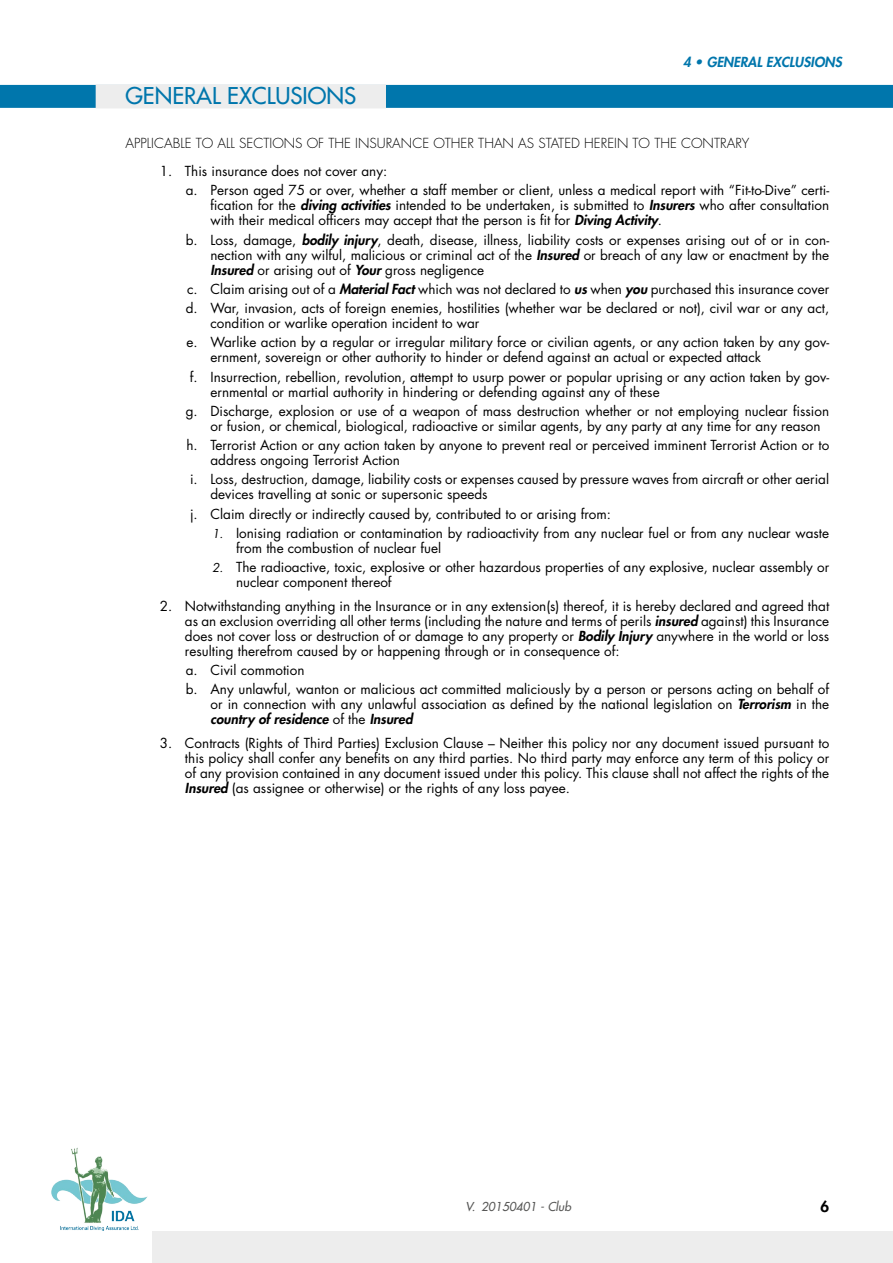
<style>
.page{position:relative;width:893px;height:1263px;background:#fff}
.page>*{position:absolute;margin:0;border:0;box-sizing:border-box;transform-origin:0 0}
.t1{font:500 22.5px "Futura Std";color:#0076ac}
.t2{font:800 15px "Futura Std";color:#000}
.t3{font:13.5px/15px "Futura Std";color:#000}
.t4{font:300 13.5px "Futura Std";color:#000}
.t5{font:italic 800 13.5px "Futura Std";color:#0076ac}
.t6{font:italic 500 12px "Futura Std";color:#575756}
.s1{font-weight:800;font-style:italic}
.s2{font-style:italic;font-size:12px}
</style>
<div class="page">
<div style="left:152px;top:1231px;width:741px;height:32px;background:#ededed"></div>
<img style="left:51px;top:1148px;width:97px;height:82px">
<div style="left:0;top:85px;width:893px;height:23px;background:#0076ac"></div>
<div style="left:96px;top:84px;width:290px;height:24px;background:#ededed"></div>
<p class="t5" style="left:683px;top:54px;width:160px">4 • GENERAL EXCLUSIONS</p>
<h1 class="t1" style="left:125px;top:81px;width:232px">GENERAL EXCLUSIONS</h1>
<p class="t4" style="left:125px;top:135px;width:625px">APPLICABLE TO ALL SECTIONS OF THE INSURANCE OTHER THAN AS STATED HEREIN TO THE CONTRARY</p>
<p class="t3" style="left:186px;top:162px;width:645px;line-height:19.2px;text-indent:-26px">1. This insurance does not cover any:<br>a. Person aged 75 or over, whether a staff member or client, unless a medical report with “Fit-to-Dive” certi-</p>
<p class="t3" style="left:210px;top:198px;width:620px">fication for the <span class="s1">diving activities</span> intended to be undertaken, is submitted to <span class="s1">Insurers</span> who after consultation with their medical officers may accept that the person is fit for <span class="s1">Diving Activity</span>.</p>
<p class="t3" style="left:210px;top:232px;width:620px;text-align:justify;text-indent:-25px">b. Loss, damage, <span class="s1">bodily injury</span>, death, disease, illness, liability costs or expenses arising out of or in con&shy;nection with any wilful, malicious or criminal act of the <span class="s1">Insured</span> or breach of any law or enactment by the <span class="s1">Insured</span> or arising out of <span class="s1">Your</span> gross negligence</p>
<p class="t3" style="left:186px;top:279px;width:645px;line-height:19.2px">c. Claim arising out of a <span class="s1">Material Fact</span> which was not declared to <span class="s1">us</span> when <span class="s1">you</span> purchased this insurance cover d. War, invasion, acts of foreign enemies, hostilities (whether war be declared or not), civil war or any act,</p>
<p class="t3" style="left:187px;top:314px;width:644px;line-height:19.2px;text-indent:24px">condition or warlike operation incident to war<br>e. Warlike action by a regular or irregular military force or civilian agents, or any action taken by any gov-</p>
<p class="t3" style="left:190px;top:348px;width:641px;line-height:19.2px;text-indent:21px">ernment, sovereign or other authority to hinder or defend against an actual or expected attack<br>f. Insurrection, rebellion, revolution, attempt to usurp power or popular uprising or any action taken by gov-</p>
<p class="t3" style="left:186px;top:382px;width:645px;line-height:19.2px;text-indent:25px">ernmental or martial authority in hindering or defending against any of these<br>g. Discharge, explosion or use of a weapon of mass destruction whether or not employing nuclear fission</p>
<p class="t3" style="left:186px;top:416px;width:644px;line-height:19.2px;text-indent:24px">or fusion, or chemical, biological, radioactive or similar agents, by any party at any time for any reason h. Terrorist Action or any action taken by anyone to prevent real or perceived imminent Terrorist Action or to</p>
<p class="t3" style="left:190px;top:451px;width:641px;line-height:19.2px;text-indent:20px">address ongoing Terrorist Action<br>i. Loss, destruction, damage, liability costs or expenses caused by pressure waves from aircraft or other aerial</p>
<p class="t3" style="left:190px;top:485px;width:422px;line-height:19.2px;text-indent:20px">devices travelling at sonic or supersonic speeds<br>j. Claim directly or indirectly caused by, contributed to or arising from:</p>
<p class="t3" style="left:236px;top:526px;width:595px;text-indent:-24px"><span class="s2">1.</span> Ionising radiation or contamination by radioactivity from any nuclear fuel or from any nuclear waste from the combustion of nuclear fuel</p>
<p class="t3" style="left:236px;top:560px;width:595px;text-indent:-24px"><span class="s2">2.</span> The radioactive, toxic, explosive or other hazardous properties of any explosive, nuclear assembly or nuclear component thereof</p>
<p class="t3" style="left:185px;top:598px;width:646px;text-align:justify;text-indent:-25px">2. Notwithstanding anything in the Insurance or in any extension(s) thereof, it is hereby declared and agreed that as an exclusion overriding all other terms (including the nature and terms of perils <span class="s1">insured</span> against) this Insurance does not cover loss or destruction of or damage to any property or <span class="s1">Bodily Injury</span> anywhere in the world or loss resulting therefrom caused by or happening through or in consequence of:</p>
<p class="t3" style="left:186px;top:660px;width:645px;line-height:19.2px">a. Civil commotion<br>b. Any unlawful, wanton or malicious act committed maliciously by a person or persons acting on behalf of</p>
<p class="t3" style="left:210px;top:697px;width:620px">or in connection with any unlawful association as defined by the national legislation on <span class="s1">Terrorism</span> in the <span class="s1">country of residence</span> of the <span class="s1">Insured</span></p>
<p class="t3" style="left:185px;top:735px;width:646px;text-align:justify;text-indent:-25px">3. Contracts (Rights of Third Parties) Exclusion Clause – Neither this policy nor any document issued pursuant to this policy shall confer any benefits on any third parties. No third party may enforce any term of this policy or of any provision contained in any document issued under this policy. This clause shall not affect the rights of the <span class="s1">Insured</span> (as assignee or otherwise) or the rights of any loss payee.</p>
<p class="t6" style="left:466px;top:1199px;width:107px">V. 20150401 - Club</p>
<p class="t2" style="left:820px;top:1196px;width:10px">6</p>
</div>
